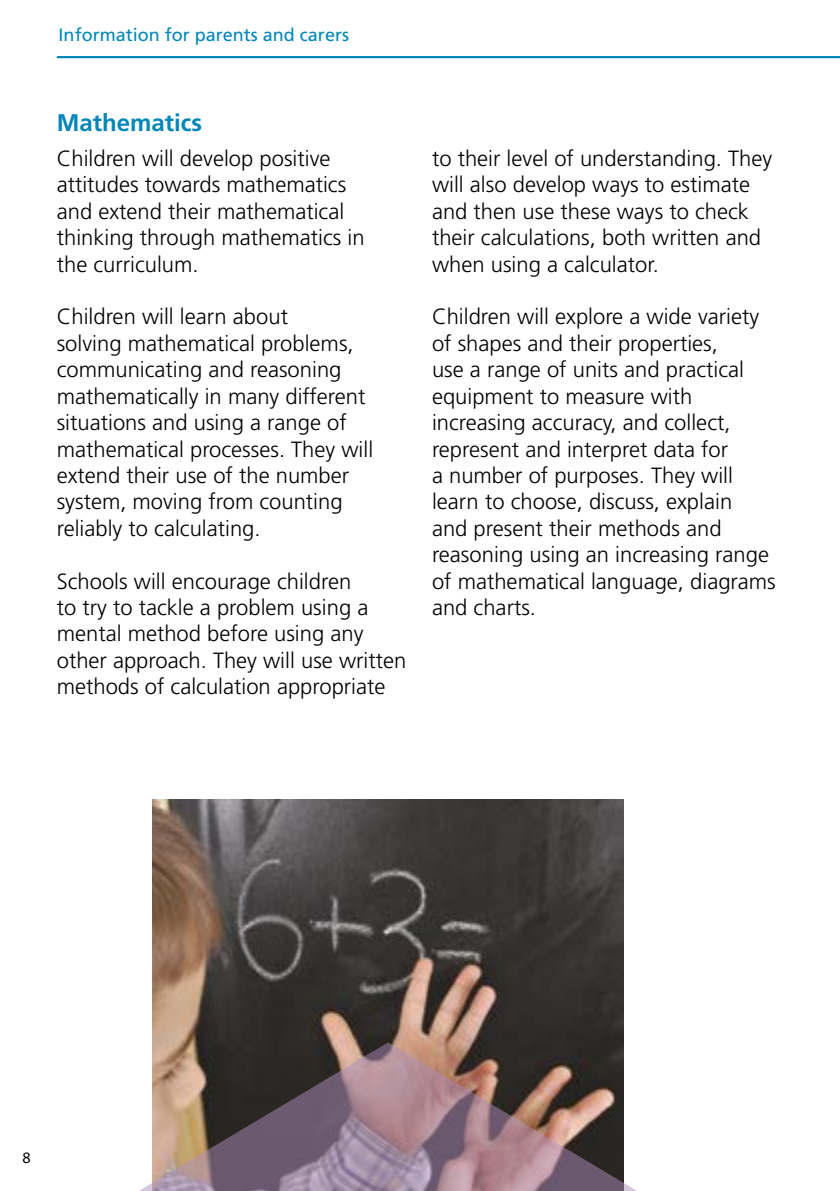
<style>
.page{position:relative;width:840px;height:1191px;background:#fff}
.page>*{position:absolute;margin:0;border:0;box-sizing:border-box;transform-origin:0 0}
.t1{font:700 24px "Frutiger LT Std";color:#0086b8}
.t2{font:300 22px/26.4px "Frutiger LT Std";color:#000}
.t3{font:18px "Frutiger LT Std";color:#0086b8}
.t4{font:16px "Myriad Pro";color:#000}
</style>
<div class="page">
<hr style="left:57px;top:56px;width:782px;height:2px;background:#0086b8">
<img style="left:152px;top:799px;width:471px;height:243px">
<svg style="left:139px;top:1042px;width:498px;height:149px;background:#867173"></svg>
<p class="t3" style="left:59px;top:24px;width:292px">Information for parents and carers</p>
<p class="t1" style="left:57px;top:109px;width:147px">Mathematics</p>
<p class="t2" style="left:57px;top:145px;width:309px">Children will develop positive attitudes towards mathematics and extend their mathematical thinking through mathematics in the curriculum.</p>
<p class="t2" style="left:57px;top:304px;width:318px">Children will learn about<br>solving mathematical problems, communicating and reasoning mathematically in many different situations and using a range of mathematical processes. They will extend their use of the number system, moving from counting reliably to calculating.</p>
<p class="t2" style="left:57px;top:568px;width:351px">Schools will encourage children<br>to try to tackle a problem using a mental method before using any other approach. They will use written methods of calculation appropriate</p>
<p class="t2" style="left:432px;top:145px;width:341px">to their level of understanding. They will also develop ways to estimate and then use these ways to check their calculations, both written and when using a calculator.</p>
<p class="t2" style="left:432px;top:304px;width:345px">Children will explore a wide variety of shapes and their properties,<br>use a range of units and practical equipment to measure with increasing accuracy, and collect, represent and interpret data for<br>a number of purposes. They will learn to choose, discuss, explain<br>and present their methods and reasoning using an increasing range of mathematical language, diagrams and charts.</p>
<p class="t4" style="left:23px;top:1147px;width:10px">8</p>
</div>
